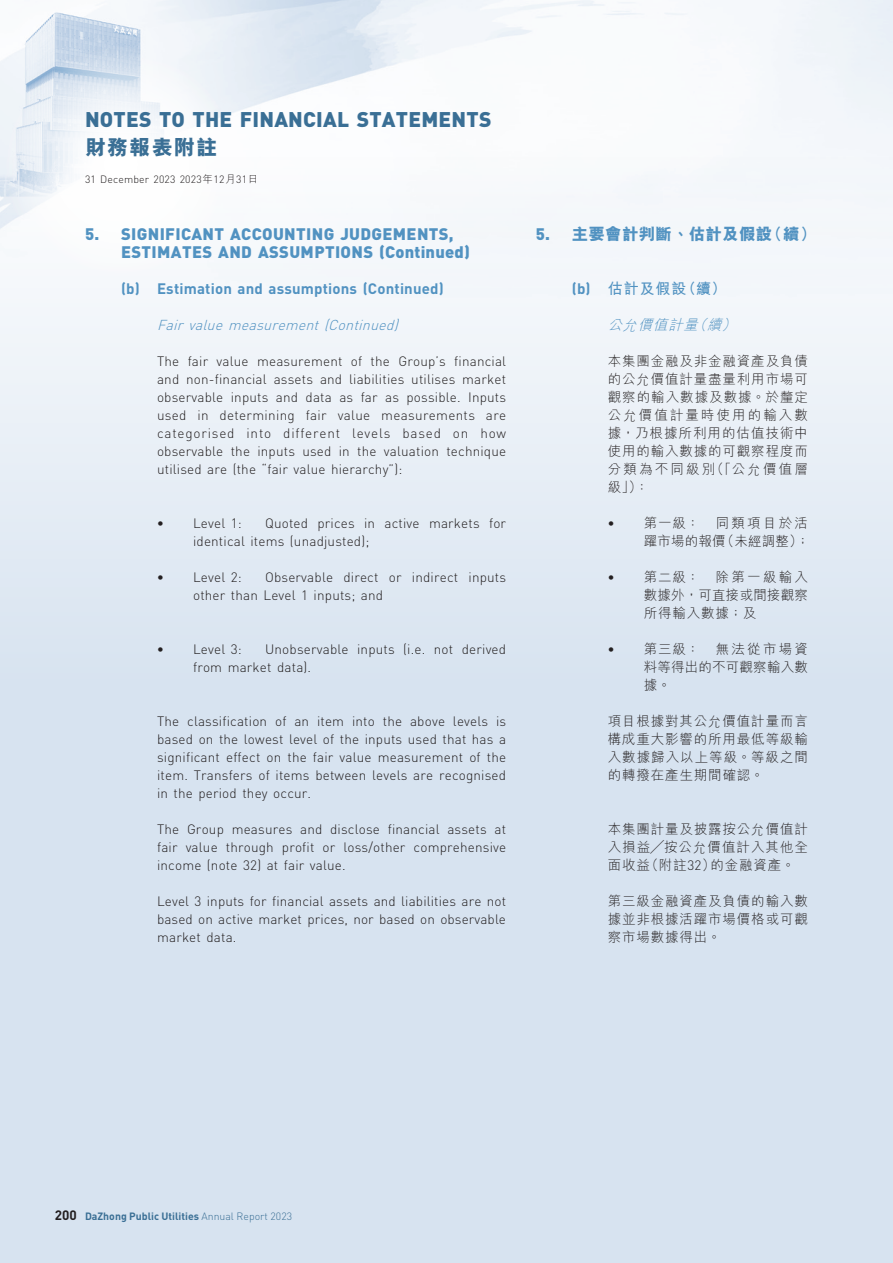
<style>
.page{position:relative;width:893px;height:1263px;background:#fff}
.page>*{position:absolute;margin:0;border:0;box-sizing:border-box;transform-origin:0 0}
.t1{font:900 21px "DIN Pro";letter-spacing:.01em;color:#3a6f95}
.t2{font:800 21px "M Hei HK";letter-spacing:.06em;color:#3a6f95}
._03_H1{font:900 16.5px/18px "DIN Pro";letter-spacing:.02em;color:#5192c1}
._03_H1-2{font:800 16.5px "M Hei HK";letter-spacing:.015em;color:#5192c1}
._04___H2{font:700 15px "DIN Pro";letter-spacing:.01em;color:#5192c1}
._04___H2-2{font:700 15px "M Hei HK";letter-spacing:.06em;color:#5192c1}
._05_____H3{font:italic 300 14.25px "DIN Pro";color:#5192c1}
._05_____H3-2{font:italic 300 14.25px "M Hei HK";color:#5192c1}
._01_Body_Text{font:300 13.5px/18px "DIN Pro";letter-spacing:.015em;color:#231f20;text-align:justify}
._01_Body_Text-2{font:300 13.5px/18px "M Hei HK";letter-spacing:.065em;color:#231f20;text-align:justify}
._01_Body_Text-3{font:300 13.5px/18px "M Hei HK";letter-spacing:.015em;color:#231f20;text-align:right}
.t3{font:700 10.5px "DIN Pro";color:#3a6f95}
.t4{font:300 10.5px "DIN Pro";letter-spacing:.015em;color:#231f20}
.s1{font-family:"M Hei HK"}
.s2{font-family:"DIN Pro";font-weight:900}
.s3{font-family:"DIN Pro"}
.s4{font-size:13.5px;color:#231f20}
.s5{font-weight:300}
</style>
<div class="page">
<img style="left:0;top:0;width:893px;height:157px">
<div style="left:0;top:157px;width:893px;height:1106px;background:linear-gradient(to bottom,#f2f5f9,#cedded)"></div>
<svg style="left:2px;top:46px;width:237px;height:237px"></svg>
<h1 class="t1" style="left:85px;top:106px;width:408px">NOTES TO THE FINANCIAL STATEMENTS</h1>
<h1 class="t2" style="left:85px;top:133px;width:134px">財務報表附註</h1>
<p class="t4" style="left:85px;top:172px;width:175px">31 December 2023 2023<span class="s1">年</span>12<span class="s1">月</span>31<span class="s1">日</span></p>
<p class="_03_H1" style="left:121px;top:224px;width:350px;text-indent:-36px">5. SIGNIFICANT ACCOUNTING JUDGEMENTS,<br>ESTIMATES AND ASSUMPTIONS (Continued)</p>
<p class="_04___H2" style="left:121px;top:278px;width:324px">(b) Estimation and assumptions (Continued)</p>
<p class="_05_____H3" style="left:157px;top:315px;width:247px">Fair value measurement (Continued)</p>
<p class="_01_Body_Text" style="left:157px;top:352px;width:351px">The fair value measurement of the Group’s financial and non-financial assets and liabilities utilises market observable inputs and data as far as possible. Inputs used in determining fair value measurements are categorised into different levels based on how observable the inputs used in the valuation technique utilised are (the “fair value hierarchy”):</p>
<p class="_01_Body_Text" style="left:193px;top:514px;width:315px;text-indent:72px">Quoted prices in active markets for identical items (unadjusted);</p>
<p class="_01_Body_Text" style="left:157px;top:568px;width:87px">• Level 2:</p>
<p class="_01_Body_Text" style="left:157px;top:514px;width:87px">• Level 1:</p>
<p class="_01_Body_Text" style="left:193px;top:568px;width:315px;text-indent:72px">Observable direct or indirect inputs other than Level 1 inputs; and</p>
<p class="_01_Body_Text" style="left:193px;top:640px;width:315px;text-indent:72px">Unobservable inputs (i.e. not derived from market data).</p>
<p class="_01_Body_Text" style="left:157px;top:640px;width:87px">• Level 3:</p>
<p class="_01_Body_Text" style="left:157px;top:712px;width:351px">The classification of an item into the above levels is based on the lowest level of the inputs used that has a significant effect on the fair value measurement of the item. Transfers of items between levels are recognised in the period they occur.</p>
<p class="_01_Body_Text" style="left:157px;top:820px;width:351px">The Group measures and disclose financial assets at fair value through profit or loss/other comprehensive income (note 32) at fair value.</p>
<p class="_01_Body_Text" style="left:157px;top:892px;width:351px">Level 3 inputs for financial assets and liabilities are not based on active market prices, nor based on observable market data.</p>
<p class="_03_H1-2" style="left:536px;top:223px;width:282px"><span class="s2">5.</span> 主要會計判斷、估計及假設（續）</p>
<p class="_04___H2-2" style="left:572px;top:278px;width:156px"><span class="s3">(b)</span> 估計及假設（續）</p>
<p class="_05_____H3-2" style="left:608px;top:315px;width:135px">公允價值計量（續）</p>
<p class="_01_Body_Text-2" style="left:608px;top:352px;width:202px">本集團金融及非金融資產及負債的公允價值計量盡量利用市場可觀察的輸入數據及數據。於釐定公允價值計量時使用的輸入數據，乃根據所利用的估值技術中使用的輸入數據的可觀察程度而分類為不同級別（「公允價值層級」）：</p>
<p class="_01_Body_Text-3" style="left:607px;top:514px;width:204px"><span class="s3">•</span> 第一級： 同類項目於活躍市場的報價（未經調整）；</p>
<p class="_01_Body_Text-2" style="left:644px;top:568px;width:166px;text-indent:-36px"><span class="s3">•</span> 第二級： 除第一級輸入數據外，可直接或間接觀察所得輸入數據；及</p>
<p class="_01_Body_Text-2" style="left:644px;top:640px;width:166px;text-indent:-36px"><span class="s3">•</span> 第三級： 無法從市場資料等得出的不可觀察輸入數據。</p>
<p class="_01_Body_Text-2" style="left:608px;top:712px;width:202px">項目根據對其公允價值計量而言構成重大影響的所用最低等級輸入數據歸入以上等級。等級之間的轉撥在產生期間確認。</p>
<p class="_01_Body_Text-2" style="left:608px;top:820px;width:202px">本集團計量及披露按公允價值計入損益╱按公允價值計入其他全面收益（附註<span class="s3">32</span>）的金融資產。</p>
<p class="_01_Body_Text-2" style="left:608px;top:892px;width:202px">第三級金融資產及負債的輸入數據並非根據活躍市場價格或可觀察市場數據得出。</p>
<p class="t3" style="left:55px;top:1209px;width:239px"><span class="s4">200</span> DaZhong Public Utilities <span class="s5">Annual Report 2023</span></p>
</div>
